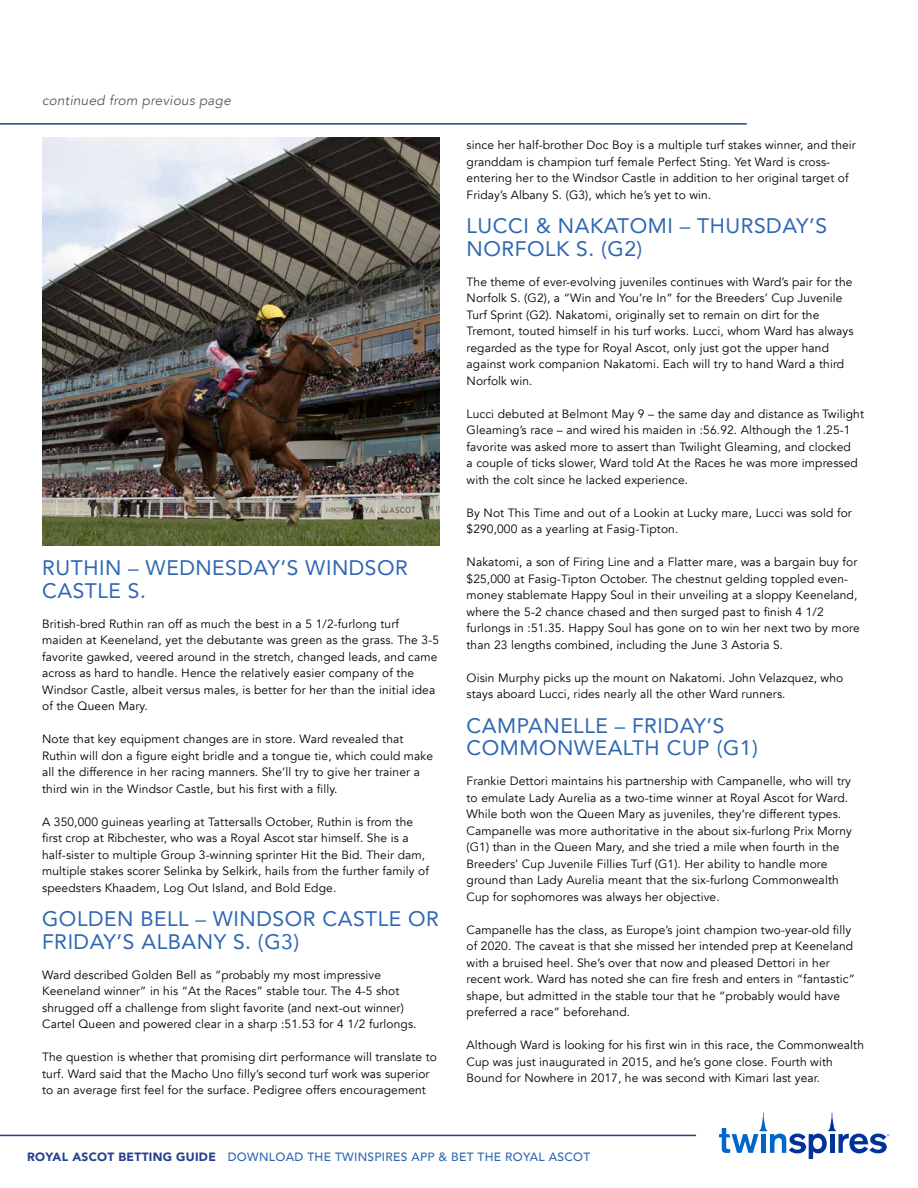
<style>
.page{position:relative;width:918px;height:1188px;background:#fff}
.page>*{position:absolute;margin:0;border:0;box-sizing:border-box;transform-origin:0 0}
.t1{font:21px/22.5px "Avenir";letter-spacing:.025em;color:#2f67b1}
.t2{font:italic 13.5px "Avenir";letter-spacing:.02em;color:#58595b}
.t3{font:12px/16.5px "Avenir";letter-spacing:.01em;color:#000}
.t4{font:500 12px "Avenir";letter-spacing:.025em;color:#2f67b1}
.s1{font-weight:900;color:#25408f}
</style>
<div class="page">
<hr style="left:0;top:1135px;width:696px;height:1px;background:#25408f">
<svg style="left:719px;top:1112px;width:171px;height:47px"></svg>
<hr style="left:0;top:123px;width:747px;height:2px;background:#25408f">
<img style="left:42px;top:137px;width:398px;height:408px">
<p class="t2" style="left:42px;top:93px;width:190px">continued from previous page</p>
<h1 class="t1" style="left:42px;top:556px;width:367px">RUTHIN – WEDNESDAY’S WINDSOR<br>CASTLE S.</h1>
<p class="t3" style="left:42px;top:616px;width:399px">British-bred Ruthin ran off as much the best in a 5 1/2-furlong turf maiden at Keeneland, yet the debutante was green as the grass. The 3-5 favorite gawked, veered around in the stretch, changed leads, and came across as hard to handle. Hence the relatively easier company of the Windsor Castle, albeit versus males, is better for her than the initial idea of the Queen Mary.</p>
<p class="t3" style="left:42px;top:731px;width:393px">Note that key equipment changes are in store. Ward revealed that Ruthin will don a figure eight bridle and a tongue tie, which could make all the difference in her racing manners. She’ll try to give her trainer a third win in the Windsor Castle, but his first with a filly.</p>
<p class="t3" style="left:42px;top:814px;width:388px">A 350,000 guineas yearling at Tattersalls October, Ruthin is from the first crop at Ribchester, who was a Royal Ascot star himself. She is a half-sister to multiple Group 3-winning sprinter Hit the Bid. Their dam, multiple stakes scorer Selinka by Selkirk, hails from the further family of speedsters Khaadem, Log Out Island, and Bold Edge.</p>
<h1 class="t1" style="left:42px;top:907px;width:399px">GOLDEN BELL – WINDSOR CASTLE OR<br>FRIDAY’S ALBANY S. (G3)</h1>
<p class="t3" style="left:42px;top:967px;width:376px">Ward described Golden Bell as “probably my most impressive Keeneland winner” in his “At the Races” stable tour. The 4-5 shot shrugged off a challenge from slight favorite (and next-out winner)<br>Cartel Queen and powered clear in a sharp :51.53 for 4 1/2 furlongs.</p>
<p class="t3" style="left:42px;top:1049px;width:396px">The question is whether that promising dirt performance will translate to turf. Ward said that the Macho Uno filly’s second turf work was superior to an average first feel for the surface. Pedigree offers encouragement</p>
<p class="t3" style="left:467px;top:137px;width:391px">since her half-brother Doc Boy is a multiple turf stakes winner, and their granddam is champion turf female Perfect Sting. Yet Ward is cross&shy;entering her to the Windsor Castle in addition to her original target of Friday’s Albany S. (G3), which he’s yet to win.</p>
<h1 class="t1" style="left:467px;top:214px;width:362px">LUCCI &amp; NAKATOMI – THURSDAY’S<br>NORFOLK S. (G2)</h1>
<p class="t3" style="left:467px;top:273px;width:388px">The theme of ever-evolving juveniles continues with Ward’s pair for the Norfolk S. (G2), a “Win and You’re In” for the Breeders’ Cup Juvenile Turf Sprint (G2). Nakatomi, originally set to remain on dirt for the Tremont, touted himself in his turf works. Lucci, whom Ward has always regarded as the type for Royal Ascot, only just got the upper hand against work companion Nakatomi. Each will try to hand Ward a third Norfolk win.</p>
<p class="t3" style="left:467px;top:405px;width:399px">Lucci debuted at Belmont May 9 – the same day and distance as Twilight Gleaming’s race – and wired his maiden in :56.92. Although the 1.25-1 favorite was asked more to assert than Twilight Gleaming, and clocked<br>a couple of ticks slower, Ward told At the Races he was more impressed with the colt since he lacked experience.</p>
<p class="t3" style="left:467px;top:504px;width:387px">By Not This Time and out of a Lookin at Lucky mare, Lucci was sold for $290,000 as a yearling at Fasig-Tipton.</p>
<p class="t3" style="left:467px;top:554px;width:395px">Nakatomi, a son of Firing Line and a Flatter mare, was a bargain buy for $25,000 at Fasig-Tipton October. The chestnut gelding toppled even&shy;money stablemate Happy Soul in their unveiling at a sloppy Keeneland, where the 5-2 chance chased and then surged past to finish 4 1/2 furlongs in :51.35. Happy Soul has gone on to win her next two by more than 23 lengths combined, including the June 3 Astoria S.</p>
<p class="t3" style="left:467px;top:669px;width:378px">Oisin Murphy picks up the mount on Nakatomi. John Velazquez, who stays aboard Lucci, rides nearly all the other Ward runners.</p>
<h1 class="t1" style="left:467px;top:714px;width:293px">CAMPANELLE – FRIDAY’S<br>COMMONWEALTH CUP (G1)</h1>
<p class="t3" style="left:467px;top:773px;width:387px">Frankie Dettori maintains his partnership with Campanelle, who will try to emulate Lady Aurelia as a two-time winner at Royal Ascot for Ward.<br>While both won the Queen Mary as juveniles, they’re different types.<br>Campanelle was more authoritative in the about six-furlong Prix Morny (G1) than in the Queen Mary, and she tried a mile when fourth in the Breeders’ Cup Juvenile Fillies Turf (G1). Her ability to handle more ground than Lady Aurelia meant that the six-furlong Commonwealth Cup for sophomores was always her objective.</p>
<p class="t3" style="left:467px;top:921px;width:390px">Campanelle has the class, as Europe’s joint champion two-year-old filly of 2020. The caveat is that she missed her intended prep at Keeneland with a bruised heel. She’s over that now and pleased Dettori in her recent work. Ward has noted she can fire fresh and enters in “fantastic” shape, but admitted in the stable tour that he “probably would have preferred a race” beforehand.</p>
<p class="t3" style="left:467px;top:1037px;width:399px">Although Ward is looking for his first win in this race, the Commonwealth<br>Cup was just inaugurated in 2015, and he’s gone close. Fourth with<br>Bound for Nowhere in 2017, he was second with Kimari last year.</p>
<p class="t4" style="left:27px;top:1146px;width:565px"><span class="s1">ROYAL ASCOT BETTING GUIDE</span> DOWNLOAD THE TWINSPIRES APP &amp; BET THE ROYAL ASCOT</p>
</div>
